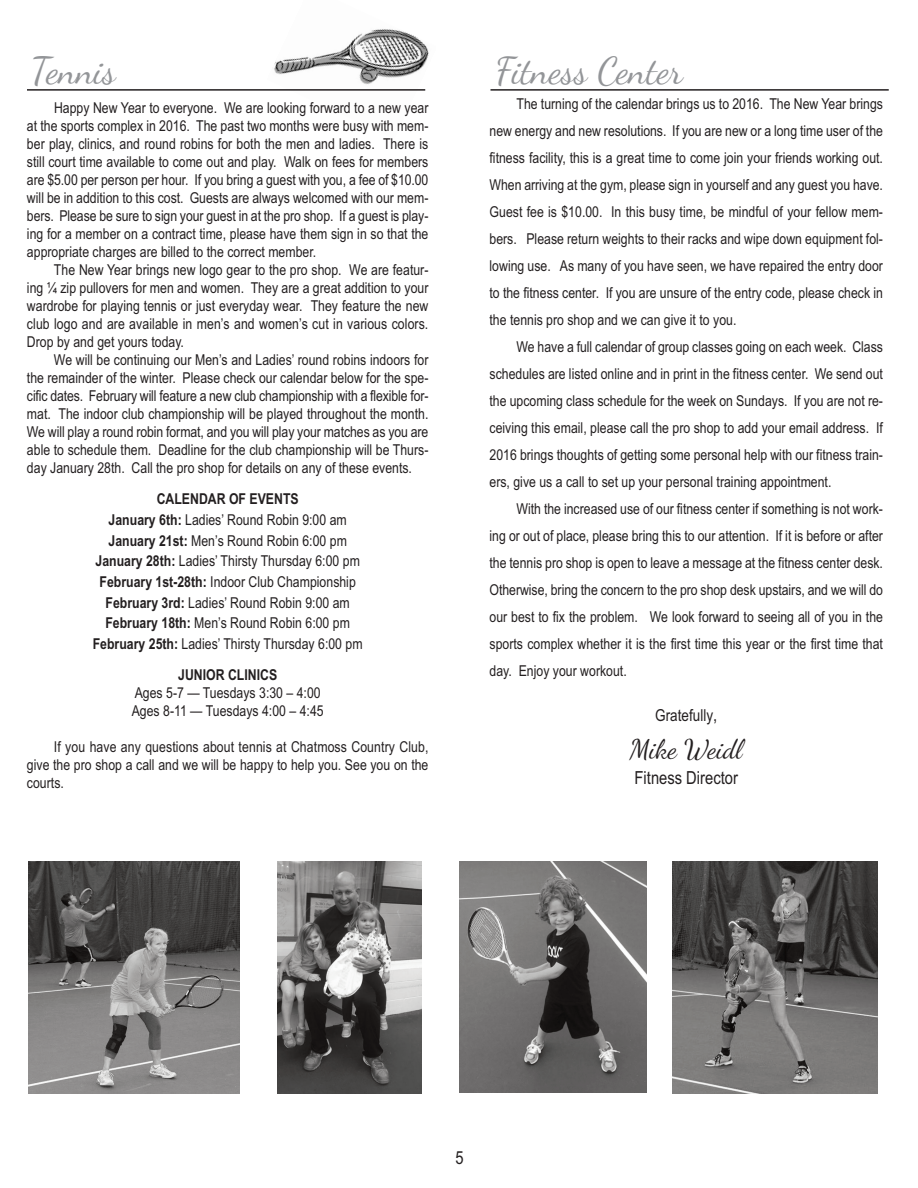
<style>
.page{position:relative;width:918px;height:1188px;background:#fff}
.page>*{position:absolute;margin:0;border:0;box-sizing:border-box;transform-origin:0 0}
.t1{font:37.5px "Dancing Script OT";color:#939598}
.t2{font:27px "Dancing Script OT";color:#231f20}
.t3{font:18px "Arial Narrow";color:#231f20}
.t4{font:16.5px "Arial Narrow";color:#231f20}
.t5{font:15px/18px "Arial Narrow";color:#231f20;text-align:justify}
.t6{font:700 15px "Arial Narrow";color:#231f20}
.s1{font-size:18px}
.s2{font-weight:700}
</style>
<div class="page">
<img style="left:274px;top:29px;width:155px;height:62px">
<hr style="left:27px;top:89px;width:398px;height:2px;background:#231f20">
<hr style="left:490px;top:89px;width:399px;height:2px;background:#231f20">
<img style="left:29px;top:861px;width:211px;height:233px">
<img style="left:277px;top:861px;width:145px;height:233px">
<img style="left:459px;top:861px;width:188px;height:232px">
<img style="left:673px;top:861px;width:205px;height:233px">
<h1 class="t1" style="left:33px;top:48px;width:85px">Tennis</h1>
<h1 class="t1" style="left:496px;top:48px;width:188px">Fitness Center</h1>
<p class="t5" style="left:490px;top:90px;width:395px;line-height:27px;text-indent:27px">The turning of the calendar brings us to 2016. The New Year brings new energy and new resolutions. If you are new or a long time user of the fitness facility, this is a great time to come join your friends working out.<br>When arriving at the gym, please sign in yourself and any guest you have.<br>Guest fee is $10.00. In this busy time, be mindful of your fellow mem&shy;bers. Please return weights to their racks and wipe down equipment fol&shy;lowing use. As many of you have seen, we have repaired the entry door to the fitness center. If you are unsure of the entry code, please check in the tennis pro shop and we can give it to you.</p>
<p class="t5" style="left:490px;top:333px;width:395px;line-height:27px;text-indent:27px">We have a full calendar of group classes going on each week. Class schedules are listed online and in print in the fitness center. We send out the upcoming class schedule for the week on Sundays. If you are not re&shy;ceiving this email, please call the pro shop to add your email address. If 2016 brings thoughts of getting some personal help with our fitness train&shy;ers, give us a call to set up your personal training appointment.</p>
<p class="t5" style="left:490px;top:495px;width:395px;line-height:27px;text-indent:27px">With the increased use of our fitness center if something is not work&shy;ing or out of place, please bring this to our attention. If it is before or after the tennis pro shop is open to leave a message at the fitness center desk.<br>Otherwise, bring the concern to the pro shop desk upstairs, and we will do our best to fix the problem. We look forward to seeing all of you in the sports complex whether it is the first time this year or the first time that day. Enjoy your workout.</p>
<p class="t4" style="left:655px;top:706px;width:64px">Gratefully<span class="s1">,</span></p>
<h2 class="t2" style="left:630px;top:733px;width:115px">Mike Weidl</h2>
<p class="t3" style="left:635px;top:768px;width:105px">Fitness Director</p>
<p class="t5" style="left:27px;top:99px;width:403px;text-indent:27px">Happy New Year to everyone. We are looking forward to a new year at the sports complex in 2016. The past two months were busy with mem&shy;ber play, clinics, and round robins for both the men and ladies. There is still court time available to come out and play. Walk on fees for members are $5.00 per person per hour. If you bring a guest with you, a fee of $10.00 will be in addition to this cost. Guests are always welcomed with our mem&shy;bers. Please be sure to sign your guest in at the pro shop. If a guest is play&shy;ing for a member on a contract time, please have them sign in so that the appropriate charges are billed to the correct member.</p>
<p class="t5" style="left:27px;top:261px;width:403px;text-indent:27px">The New Year brings new logo gear to the pro shop. We are featur&shy;ing ¼ zip pullovers for men and women. They are a great addition to your wardrobe for playing tennis or just everyday wear. They feature the new club logo and are available in men’s and women’s cut in various colors.<br>Drop by and get yours today.</p>
<p class="t5" style="left:27px;top:351px;width:403px;text-indent:27px">We will be continuing our Men’s and Ladies’ round robins indoors for the remainder of the winter. Please check our calendar below for the spe&shy;cific dates. February will feature a new club championship with a flexible for&shy;mat. The indoor club championship will be played throughout the month.<br>We will play a round robin format, and you will play your matches as you are able to schedule them. Deadline for the club championship will be Thurs&shy;day January 28th. Call the pro shop for details on any of these events.</p>
<p class="t5" style="left:93px;top:489px;width:271px;line-height:20.7px;text-align:center"><span class="s2">CALENDAR OF EVENTS<br>January 6th:</span> Ladies’ Round Robin 9:00 am <span class="s2">January 21st:</span> Men’s Round Robin 6:00 pm <span class="s2">January 28th:</span> Ladies’ Thirsty Thursday 6:00 pm <span class="s2">February 1st-28th:</span> Indoor Club Championship <span class="s2">February 3rd:</span> Ladies’ Round Robin 9:00 am <span class="s2">February 18th:</span> Men’s Round Robin 6:00 pm <span class="s2">February 25th:</span> Ladies’ Thirsty Thursday 6:00 pm</p>
<p class="t6" style="left:178px;top:666px;width:101px">JUNIOR CLINICS</p>
<p class="t5" style="left:132px;top:683px;width:193px">Ages 5-7 — Tuesdays 3:30 – 4:00<br>Ages 8-11 — Tuesdays 4:00 – 4:45</p>
<p class="t5" style="left:27px;top:737px;width:403px;text-indent:27px">If you have any questions about tennis at Chatmoss Country Club, give the pro shop a call and we will be happy to help you. See you on the courts.</p>
<p class="t3" style="left:455px;top:1147px;width:10px">5</p>
</div>
